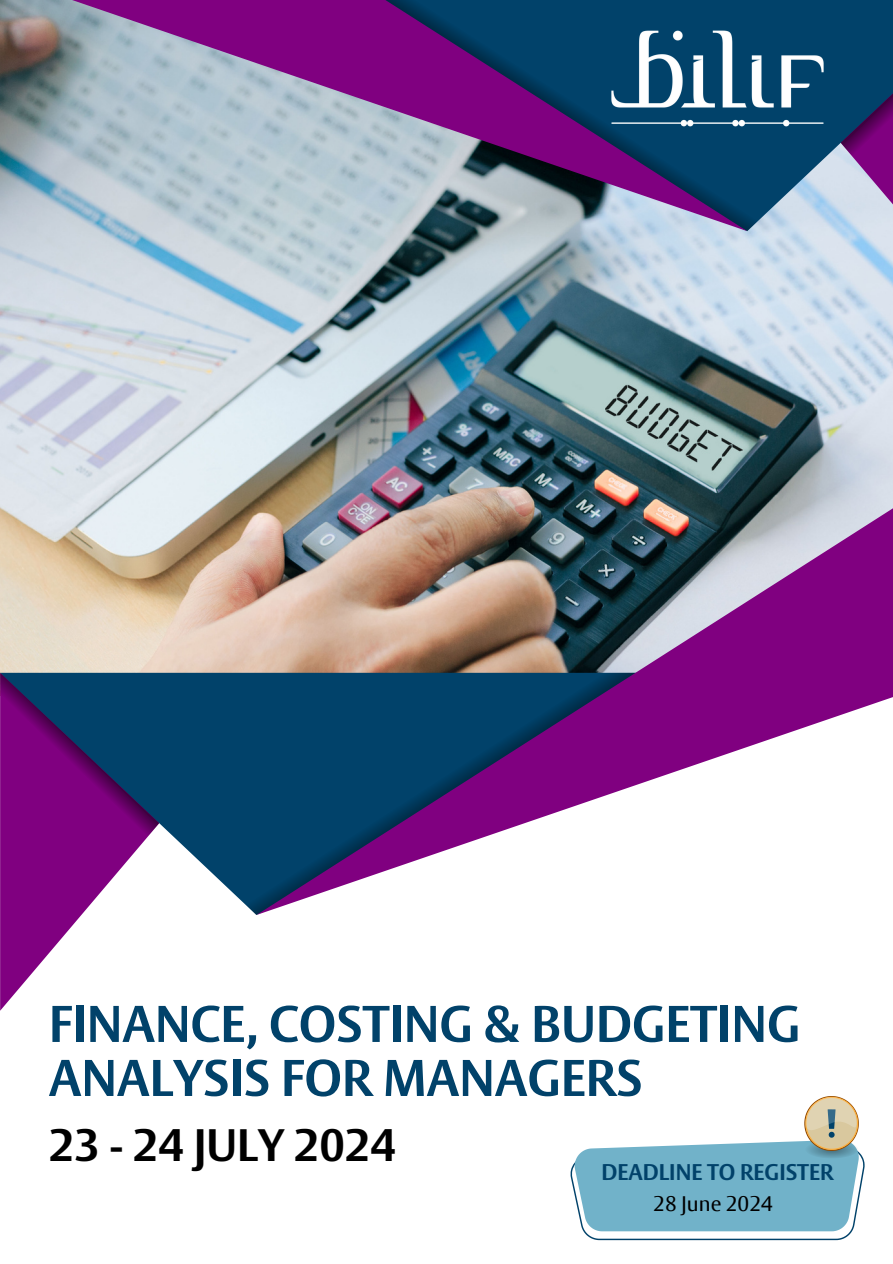
<style>
.page{position:relative;width:893px;height:1264px;background:#fff}
.page>*{position:absolute;margin:0;border:0;box-sizing:border-box;transform-origin:0 0}
.t1{font:700 51px/54px "Vesta Pro";color:#01426a}
.t2{font:700 45px "Vesta Pro";color:#000}
.t3{font:700 22.5px "Vesta Pro";color:#01426a}
.t4{font:21px "Vesta Pro";color:#000}
</style>
<div class="page">
<img style="left:0;top:0;width:892px;height:672px">
<svg style="left:0;top:915px;width:82px;height:95px"></svg>
<svg style="left:0;top:672px;width:236px;height:243px"></svg>
<svg style="left:0;top:672px;width:159px;height:180px;background:#491f74"></svg>
<img style="left:256px;top:459px;width:636px;height:327px">
<svg style="left:236px;top:672px;width:399px;height:243px;fill:#01426a"></svg>
<svg style="left:766px;top:161px;width:47px;height:70px;background:#7298b3"></svg>
<svg style="left:813px;top:0;width:79px;height:323px;background:#979fc1"></svg>
<svg style="left:61px;top:0;width:321px;height:231px;background:#a698bc"></svg>
<svg style="left:382px;top:0;width:384px;height:231px;background:#625188"></svg>
<img style="left:576px;top:0;width:282px;height:161px">
<svg style="left:570px;top:1096px;width:294px;height:144px"></svg>
<h1 class="t1" style="left:49px;top:996px;width:753px">FINANCE, COSTING &amp; BUDGETING<br>ANALYSIS FOR MANAGERS</h1>
<p class="t2" style="left:49px;top:1117px;width:348px">23 - 24 JULY 2024</p>
<p class="t3" style="left:601px;top:1158px;width:233px">DEADLINE TO REGISTER</p>
<p class="t4" style="left:653px;top:1191px;width:121px">28 June 2024</p>
</div>
